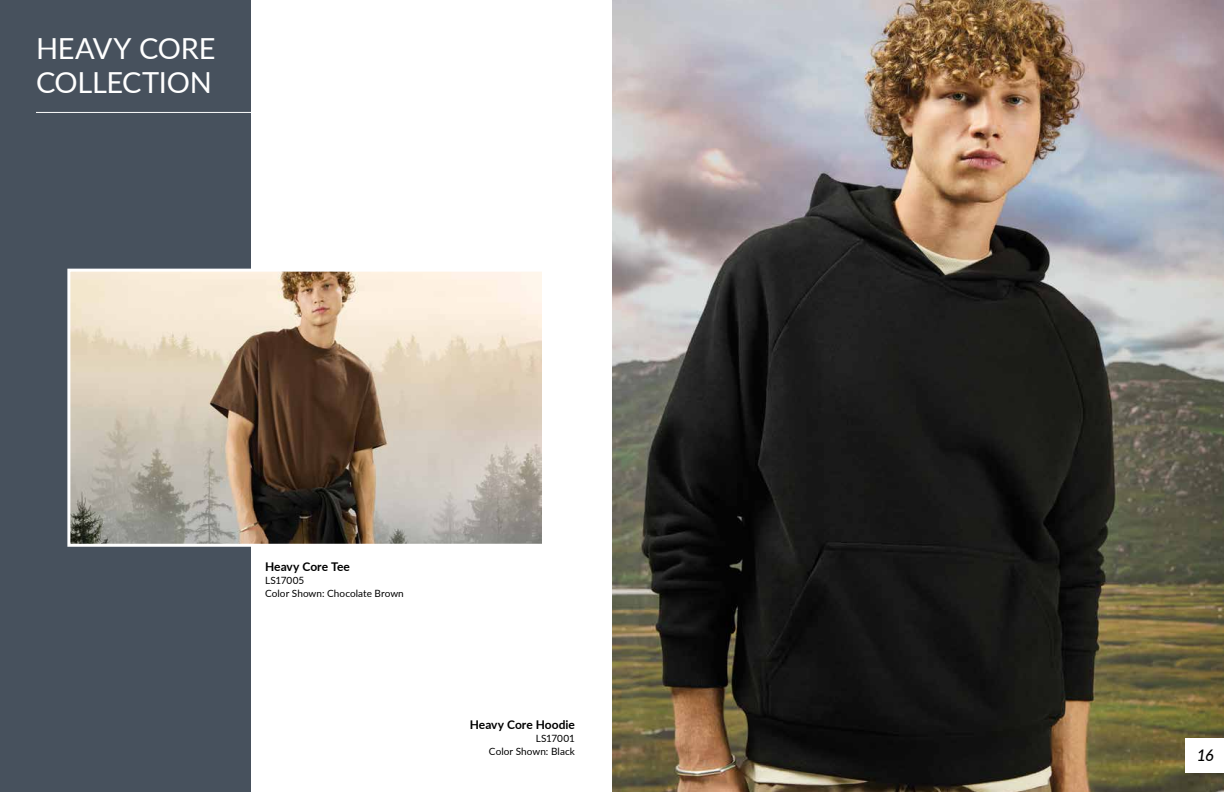
<style>
.page{position:relative;width:1224px;height:792px;background:#fff}
.page>*{position:absolute;margin:0;border:0;box-sizing:border-box;transform-origin:0 0}
.t1{font:29px/34px "Lato";letter-spacing:-.01em;color:#fff}
.t2{font:italic 500 16px "Lato";color:#000}
.t3{font:700 12px "Lato";color:#000}
.t4{font:10px/13px "Lato";letter-spacing:.005em;color:#000}
</style>
<div class="page">
<img style="left:612px;top:0;width:612px;height:792px">
<div style="left:0;top:0;width:251px;height:792px;background:#47515d"></div>
<div style="left:1185px;top:738px;width:39px;height:35px;background:#fff"></div>
<hr style="left:36px;top:112px;width:218px;height:1px;background:#fff">
<img style="left:71px;top:273px;width:470px;height:270px">
<div style="left:67px;top:269px;width:478px;height:278px;border:3px solid #fff"></div>
<h1 class="t1" style="left:36px;top:30px;width:181px">HEAVY CORE<br>COLLECTION</h1>
<p class="t3" style="left:265px;top:557px;width:87px">Heavy Core Tee</p>
<p class="t4" style="left:265px;top:573px;width:140px">LS17005<br>Color Shown: Chocolate Brown</p>
<p class="t3" style="left:470px;top:716px;width:107px">Heavy Core Hoodie</p>
<p class="t4" style="left:489px;top:731px;width:88px;text-align:right">LS17001<br>Color Shown: Black</p>
<h2 class="t2" style="left:1197px;top:744px;width:18px">16</h2>
</div>
